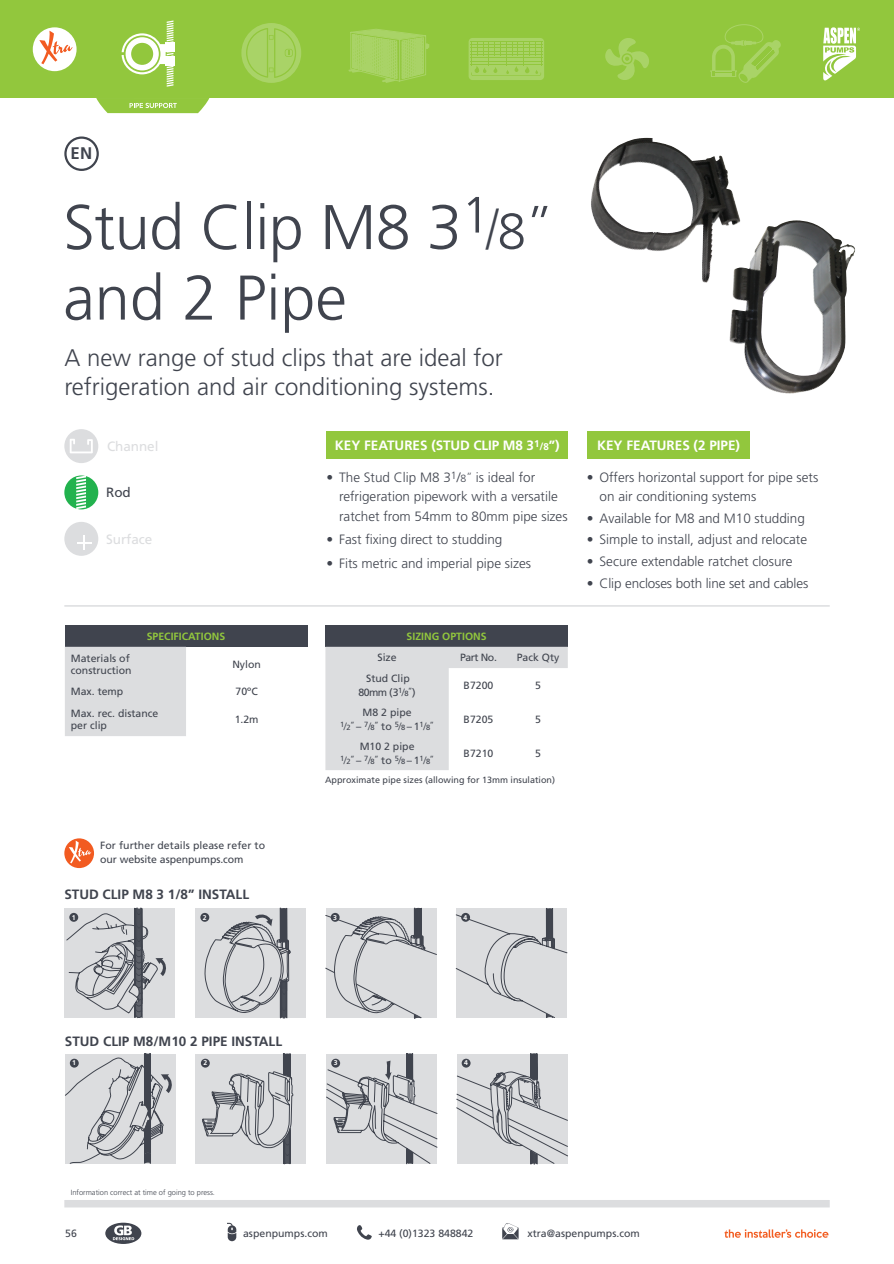
<style>
.page{position:relative;width:894px;height:1264px;background:#fff}
.page>*{position:absolute;margin:0;border:0;box-sizing:border-box;transform-origin:0 0}
.t1{font:300 63px/70.5px "Frutiger LT Pro";letter-spacing:-.01em;color:#40444e}
.t2{font:300 24px/28.8px "Frutiger LT Pro";color:#40444e}
.t3{font:700 16.8px "Frutiger LT Pro";color:#40444e}
.t4{font:300 13.5px/19.5px "Frutiger LT Pro";color:#40444e}
.t5{font:700 13.5px "Frutiger LT Pro";color:#40444e}
.t6{font:700 13.5px "Frutiger LT Pro";color:#fff}
.t7{font:13.5px "Frutiger LT Pro";letter-spacing:-.005em;color:#dcdddf}
.t8{font:13.5px "Frutiger LT Pro";color:#40444e}
.t9{font:10.5px/12px "Frutiger LT Pro";color:#40444e}
.t10{font:700 10.5px "Frutiger LT Pro";color:#92c73d}
.t11{font:9px "Frutiger LT Pro";color:#40444e}
.t12{font:7.5px "Frutiger LT Pro";color:#40444e}
.t13{font:300 7.5px "Frutiger LT Pro";color:#40444e}
.t14{font:700 6.9px "Frutiger LT Pro";color:#fff}
.s1{font-size:57px}
.s2{font-size:51px}
.s3{font-size:10.5px}
.s4{font-size:9.75px}
.s5{font-weight:300}
.s6{font-size:7.5px}
.s7{font-weight:300;font-size:10.5px}
</style>
<div class="page">
<div style="left:0;top:0;width:894px;height:98px;background:#92c73d"></div>
<svg style="left:823px;top:27px;width:37px;height:53px"></svg>
<div style="left:33px;top:27px;width:44px;height:44px;background:#fff;border-radius:50%"></div>
<svg style="left:39px;top:31px;width:34px;height:33px"></svg>
<svg style="left:122px;top:20px;width:51px;height:67px"></svg>
<div style="left:166px;top:42px;width:9px;height:10px;background:#fff"></div>
<div style="left:166px;top:56px;width:9px;height:10px;background:#fff"></div>
<div style="left:469px;top:38px;width:75px;height:42px;background:#a9d367;border-radius:4px"></div>
<svg style="left:471px;top:42px;width:71px;height:34px"></svg>
<hr style="left:470px;top:41px;width:72px;height:1px;background:#92c73d">
<hr style="left:470px;top:44px;width:72px;height:1px;background:#92c73d">
<hr style="left:470px;top:48px;width:72px;height:1px;background:#92c73d">
<hr style="left:470px;top:51px;width:72px;height:1px;background:#92c73d">
<hr style="left:470px;top:54px;width:72px;height:1px;background:#92c73d">
<hr style="left:470px;top:57px;width:72px;height:1px;background:#92c73d">
<hr style="left:470px;top:61px;width:72px;height:1px;background:#92c73d">
<hr style="left:470px;top:64px;width:72px;height:1px;background:#92c73d">
<svg style="left:348px;top:29px;width:81px;height:54px"></svg>
<svg style="left:96px;top:98px;width:113px;height:15px;background:#a2cf5a"></svg>
<svg style="left:710px;top:24px;width:71px;height:59px"></svg>
<div style="left:241px;top:23px;width:60px;height:60px;background:#a9d367;border-radius:50%"></div>
<svg style="left:246px;top:28px;width:50px;height:50px"></svg>
<svg style="left:605px;top:38px;width:44px;height:42px"></svg>
<div style="left:326px;top:432px;width:242px;height:27px;background:#92c73d"></div>
<div style="left:65px;top:625px;width:242px;height:22px;background:#40444e"></div>
<div style="left:65px;top:647px;width:121px;height:89px;background:#dcdddf"></div>
<div style="left:64px;top:908px;width:111px;height:109px;background:#dcdddf"></div>
<div style="left:195px;top:908px;width:111px;height:109px;background:#dcdddf"></div>
<div style="left:200px;top:913px;width:9px;height:9px;background:#40444e;border-radius:50%"></div>
<svg style="left:66px;top:907px;width:101px;height:111px"></svg>
<svg style="left:205px;top:907px;width:86px;height:111px"></svg>
<svg style="left:325px;top:907px;width:112px;height:111px;background:#cccdd0"></svg>
<svg style="left:456px;top:908px;width:112px;height:110px;background:#d1d2d5"></svg>
<div style="left:331px;top:913px;width:9px;height:9px;background:#40444e;border-radius:50%"></div>
<div style="left:461px;top:913px;width:9px;height:9px;background:#40444e;border-radius:50%"></div>
<div style="left:325px;top:625px;width:243px;height:22px;background:#40444e"></div>
<svg style="left:325px;top:647px;width:243px;height:123px"></svg>
<div style="left:587px;top:432px;width:163px;height:27px;background:#92c73d"></div>
<img style="left:591px;top:138px;width:149px;height:145px">
<img style="left:729px;top:220px;width:127px;height:174px">
<div style="left:65px;top:1053px;width:111px;height:110px;background:#dcdddf"></div>
<div style="left:196px;top:1053px;width:110px;height:110px;background:#dcdddf"></div>
<svg style="left:65px;top:1053px;width:108px;height:111px"></svg>
<svg style="left:202px;top:1053px;width:91px;height:111px"></svg>
<svg style="left:326px;top:1053px;width:112px;height:111px;background:#c6c8cb"></svg>
<svg style="left:456px;top:1053px;width:112px;height:111px;background:#c9cacd"></svg>
<div style="left:64px;top:522px;width:34px;height:34px;background:#dcdddf;border-radius:50%"></div>
<svg style="left:77px;top:535px;width:14px;height:15px"></svg>
<div style="left:64px;top:475px;width:34px;height:34px;background:#22b24e;border-radius:50%"></div>
<svg style="left:76px;top:475px;width:10px;height:34px"></svg>
<div style="left:64px;top:429px;width:34px;height:34px;background:#dcdddf;border-radius:50%"></div>
<svg style="left:70px;top:439px;width:23px;height:14px"></svg>
<div style="left:64px;top:136px;width:35px;height:35px;border:2px solid #40444e;border-radius:50%"></div>
<hr style="left:64px;top:605px;width:766px;height:1px;background:#dcdddf">
<svg style="left:64px;top:838px;width:30px;height:30px"></svg>
<svg style="left:69px;top:840px;width:22px;height:23px"></svg>
<svg style="left:105px;top:1222px;width:36px;height:22px"></svg>
<div style="left:64px;top:1200px;width:766px;height:7px;background:#dcdddf"></div>
<svg style="left:502px;top:1223px;width:17px;height:16px"></svg>
<svg style="left:357px;top:1225px;width:15px;height:15px"></svg>
<svg style="left:227px;top:1222px;width:9px;height:19px"></svg>
<svg style="left:724px;top:1229px;width:104px;height:8px"></svg>
<p class="t3" style="left:71px;top:144px;width:23px">EN</p>
<h1 class="t1" style="left:63px;top:192px;width:492px">Stud Clip M8 3<sup>1</sup><span class="s1">/</span><span class="s2">8” </span>and 2 Pipe</h1>
<h2 class="t2" style="left:64px;top:343px;width:440px">A new range of stud clips that are ideal for refrigeration and air conditioning systems.</h2>
<p class="t7" style="left:107px;top:438px;width:53px">Channel</p>
<p class="t8" style="left:106px;top:485px;width:26px">Rod</p>
<p class="t7" style="left:106px;top:531px;width:48px">Surface</p>
<p class="t10" style="left:147px;top:630px;width:80px">SPECIFICATIONS</p>
<p class="t9" style="left:71px;top:652px;width:62px">Materials of construction</p>
<p class="t9" style="left:232px;top:658px;width:30px">Nylon</p>
<p class="t9" style="left:71px;top:686px;width:54px">Max. temp</p>
<p class="t9" style="left:235px;top:686px;width:24px">70ºC</p>
<p class="t9" style="left:71px;top:707px;width:89px">Max. rec. distance per clip</p>
<p class="t9" style="left:235px;top:713px;width:25px">1.2m</p>
<p class="t6" style="left:335px;top:438px;width:226px">KEY FEATURES (STUD CLIP M8 3<sup>1</sup><span class="s3">/</span><span class="s4">8</span>”)</p>
<p class="t4" style="left:339px;top:467px;width:230px;text-indent:-13px">• The Stud Clip M8 3<sup>1</sup>/<span class="s3">8”</span> is ideal for refrigeration pipework with a versatile ratchet from 54mm to 80mm pipe sizes</p>
<p class="t4" style="left:326px;top:530px;width:178px">• Fast fixing direct to studding</p>
<p class="t4" style="left:326px;top:554px;width:206px">• Fits metric and imperial pipe sizes</p>
<p class="t10" style="left:407px;top:630px;width:81px">SIZING OPTIONS</p>
<p class="t9" style="left:377px;top:652px;width:21px">Size</p>
<p class="t9" style="left:460px;top:652px;width:38px">Part No.</p>
<p class="t9" style="left:517px;top:652px;width:44px">Pack Qty</p>
<p class="t9" style="left:359px;top:672px;width:59px;line-height:13.5px;text-align:center">Stud Clip<br>80mm (3<sup>1</sup><span class="s5">/</span><span class="s6">8</span><sup>”</sup>)</p>
<p class="t9" style="left:464px;top:679px;width:31px">B7200</p>
<p class="t9" style="left:535px;top:679px;width:7px">5</p>
<p class="t9" style="left:363px;top:706px;width:51px">M8 2 pipe</p>
<p class="t12" style="left:340px;top:720px;width:95px">1<span class="s7">/</span>2” <span class="s3">–</span> 7<span class="s7">/</span>8” <span class="s3">to</span> 5<span class="s7">/</span>8 <span class="s3">– 1</span>1<span class="s7">/</span>8”</p>
<p class="t9" style="left:464px;top:713px;width:31px">B7205</p>
<p class="t9" style="left:535px;top:713px;width:7px">5</p>
<p class="t9" style="left:360px;top:740px;width:56px">M10 2 pipe</p>
<p class="t12" style="left:340px;top:754px;width:95px">1<span class="s7">/</span>2” <span class="s3">–</span> 7<span class="s7">/</span>8” <span class="s3">to</span> 5<span class="s7">/</span>8 <span class="s3">– 1</span>1<span class="s7">/</span>8”</p>
<p class="t9" style="left:464px;top:747px;width:31px">B7210</p>
<p class="t9" style="left:535px;top:747px;width:7px">5</p>
<p class="t11" style="left:325px;top:774px;width:232px">Approximate pipe sizes (allowing for 13mm insulation)</p>
<p class="t6" style="left:597px;top:438px;width:144px">KEY FEATURES (2 PIPE)</p>
<p class="t4" style="left:600px;top:467px;width:220px;text-indent:-13px">• Offers horizontal support for pipe sets on air conditioning systems</p>
<p class="t4" style="left:587px;top:508px;width:220px">• Available for M8 and M10 studding</p>
<p class="t4" style="left:587px;top:530px;width:222px">• Simple to install, adjust and relocate</p>
<p class="t4" style="left:587px;top:551px;width:207px">• Secure extendable ratchet closure</p>
<p class="t4" style="left:587px;top:573px;width:223px">• Clip encloses both line set and cables</p>
<p class="t9" style="left:100px;top:839px;width:166px;line-height:13.2px">For further details please refer to our website aspenpumps.com</p>
<p class="t5" style="left:64px;top:886px;width:186px">STUD CLIP M8 3 1/8” INSTALL</p>
<p class="t14" style="left:72px;top:913px;width:5px">1</p>
<p class="t14" style="left:203px;top:913px;width:5px">2</p>
<p class="t14" style="left:333px;top:913px;width:5px">3</p>
<p class="t14" style="left:464px;top:913px;width:5px">4</p>
<p class="t5" style="left:65px;top:1033px;width:219px">STUD CLIP M8/M10 2 PIPE INSTALL</p>
<p class="t14" style="left:72px;top:1059px;width:5px">1</p>
<p class="t14" style="left:203px;top:1059px;width:5px">2</p>
<p class="t14" style="left:334px;top:1059px;width:5px">3</p>
<p class="t14" style="left:464px;top:1059px;width:5px">4</p>
<p class="t13" style="left:71px;top:1188px;width:146px">Information correct at time of going to press.</p>
<p class="t9" style="left:65px;top:1227px;width:13px">56</p>
<p class="t9" style="left:243px;top:1227px;width:86px">aspenpumps.com</p>
<p class="t9" style="left:378px;top:1227px;width:97px">+44 (0)1323 848842</p>
<p class="t9" style="left:527px;top:1227px;width:114px">xtra@aspenpumps.com</p>
</div>
